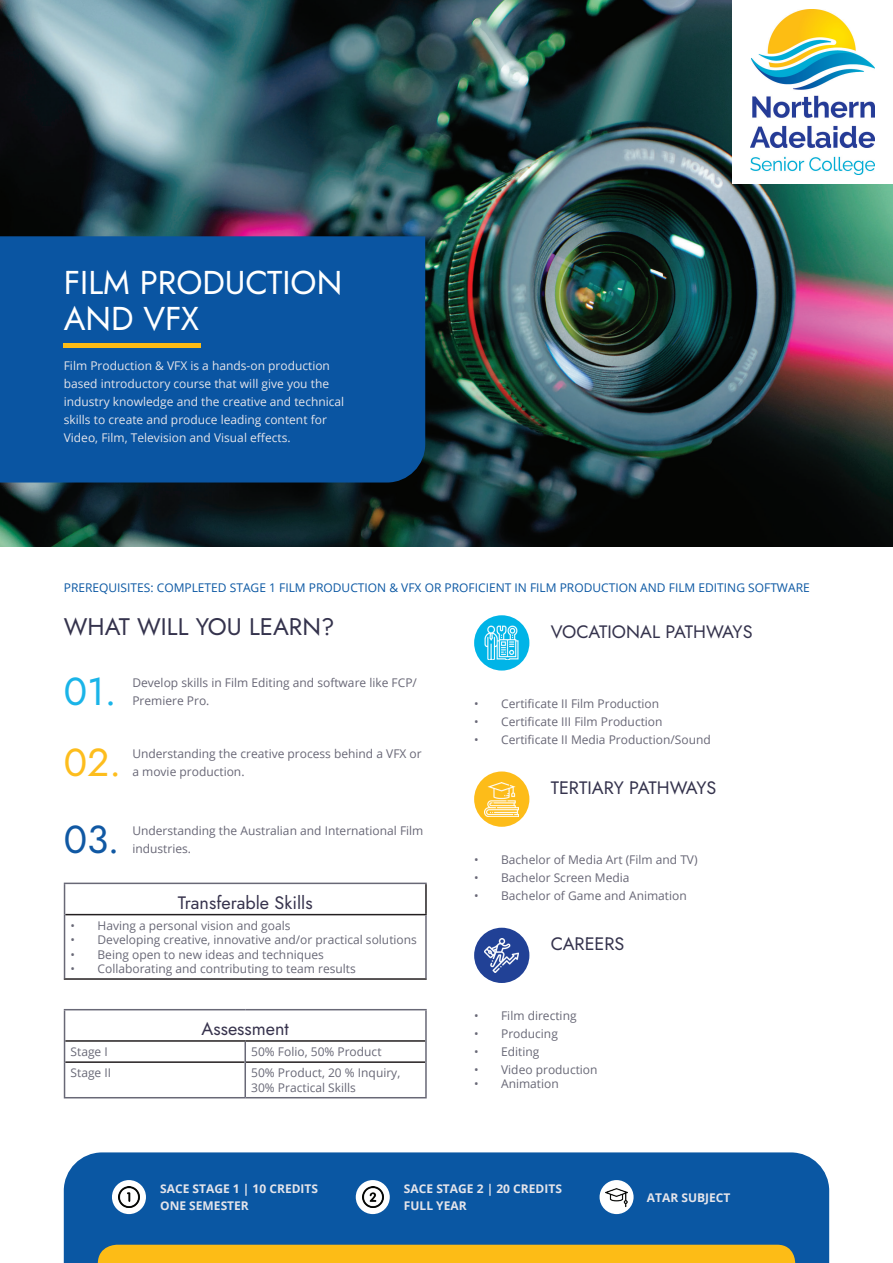
<style>
.page{position:relative;width:893px;height:1263px;background:#fff}
.page>*{position:absolute;margin:0;border:0;box-sizing:border-box;transform-origin:0 0}
.t1{font:39px "Jost";color:#1058a3}
.t2{font:39px "Jost";color:#fdbd1d}
.t3{font:39px "Jost";color:#1ab4e8}
.t4{font:33px/36px "Jost";color:#fff}
.t5{font:24px "Jost";color:#35334d}
.t6{font:18px "Jost";color:#35334d}
.t7{font:18px "Jost";color:#37334d}
.t8{font:12px "Open Sans";color:#686776}
.t9{font:12px/14.4px "Open Sans";color:#686876}
.t10{font:12px/18px "Open Sans";color:#e4e4ea}
.t11{font:12px "Open Sans";color:#0a57a3}
.t12{font:700 12px/16.5px "Open Sans";color:#e4e4ea}
</style>
<div class="page">
<img style="left:0;top:0;width:893px;height:546px">
<div style="left:64px;top:1152px;width:765px;height:111px;background:#0a57a3"></div>
<div style="left:98px;top:1245px;width:697px;height:18px;background:#fdbc16"></div>
<div style="left:600px;top:1180px;width:34px;height:34px;background:#fff;border-radius:50%"></div>
<div style="left:356px;top:1180px;width:34px;height:34px;background:#fff;border-radius:50%"></div>
<div style="left:112px;top:1180px;width:34px;height:34px;background:#fff;border-radius:50%"></div>
<div style="left:0;top:236px;width:425px;height:246px;background:#0a55a2"></div>
<div style="left:64px;top:343px;width:137px;height:5px;background:#fdbc16"></div>
<img style="left:118px;top:1186px;width:22px;height:22px">
<img style="left:362px;top:1186px;width:21px;height:22px">
<img style="left:606px;top:1188px;width:21px;height:20px">
<div style="left:733px;top:0;width:160px;height:184px;background:#fff"></div>
<img style="left:751px;top:9px;width:124px;height:165px">
<hr style="left:65px;top:1040px;width:180px;height:2px;background:#231f20">
<hr style="left:245px;top:1040px;width:180px;height:2px;background:#231f20">
<hr style="left:65px;top:1061px;width:179px;height:2px;background:#231f20">
<hr style="left:246px;top:1061px;width:179px;height:2px;background:#231f20">
<hr style="left:244px;top:1042px;width:2px;height:20px;background:#686876">
<hr style="left:244px;top:1062px;width:2px;height:35px;background:#686876">
<hr style="left:64px;top:1009px;width:181px;height:1px;background:#686876">
<hr style="left:64px;top:1010px;width:1px;height:31px;background:#686876">
<hr style="left:245px;top:1009px;width:182px;height:1px;background:#686876">
<hr style="left:425px;top:1010px;width:2px;height:31px;background:#686876">
<svg style="left:64px;top:1041px;width:1px;height:21px"></svg>
<hr style="left:425px;top:1041px;width:2px;height:21px;background:#686876">
<hr style="left:64px;top:1062px;width:1px;height:35px;background:#686876">
<hr style="left:425px;top:1062px;width:2px;height:35px;background:#686876">
<hr style="left:64px;top:1097px;width:181px;height:1px;background:#686876">
<hr style="left:245px;top:1097px;width:182px;height:1px;background:#686876">
<hr style="left:425px;top:884px;width:2px;height:30px;background:#231f20">
<hr style="left:65px;top:914px;width:362px;height:1px;background:#231f20">
<hr style="left:64px;top:978px;width:363px;height:2px;background:#231f20">
<hr style="left:425px;top:915px;width:2px;height:63px;background:#686876">
<hr style="left:64px;top:883px;width:363px;height:1px;background:#686876">
<hr style="left:64px;top:884px;width:1px;height:31px;background:#686876">
<hr style="left:64px;top:915px;width:1px;height:63px;background:#686876">
<div style="left:474px;top:771px;width:55px;height:56px;background:#fdbc19;border-radius:50%"></div>
<img style="left:485px;top:782px;width:34px;height:34px">
<div style="left:474px;top:615px;width:55px;height:55px;background:#00b4e7;border-radius:50%"></div>
<img style="left:485px;top:626px;width:34px;height:34px">
<div style="left:474px;top:928px;width:55px;height:55px;background:#214196;border-radius:50%"></div>
<img style="left:485px;top:938px;width:34px;height:34px">
<h2 class="t4" style="left:64px;top:264px;width:280px">FILM PRODUCTION<br>AND VFX</h2>
<p class="t10" style="left:64px;top:357px;width:282px">Film Production &amp; VFX is a hands-on production based introductory course that will give you the industry knowledge and the creative and technical skills to create and produce leading content for Video, Film, Television and Visual effects.</p>
<p class="t11" style="left:64px;top:579px;width:747px">PREREQUISITES: COMPLETED STAGE 1 FILM PRODUCTION &amp; VFX OR PROFICIENT IN FILM PRODUCTION AND FILM EDITING SOFTWARE</p>
<h3 class="t5" style="left:64px;top:610px;width:272px">WHAT WILL YOU LEARN?</h3>
<h1 class="t3" style="left:64px;top:665px;width:54px">01.</h1>
<p class="t8" style="left:132px;top:675px;width:286px">Develop skills in Film Editing and software like FCP/</p>
<p class="t8" style="left:132px;top:693px;width:79px">Premiere Pro.</p>
<h1 class="t2" style="left:64px;top:736px;width:59px">02.</h1>
<p class="t8" style="left:132px;top:746px;width:291px">Understanding the creative process behind a VFX or</p>
<p class="t8" style="left:132px;top:764px;width:114px">a movie production.</p>
<h1 class="t1" style="left:64px;top:813px;width:57px">03.</h1>
<p class="t8" style="left:132px;top:823px;width:293px">Understanding the Australian and International Film</p>
<p class="t8" style="left:132px;top:841px;width:60px">industries.</p>
<h3 class="t7" style="left:178px;top:890px;width:136px">Transferable Skills</h3>
<p class="t9" style="left:71px;top:918px;width:221px">• Having a personal vision and goals</p>
<p class="t9" style="left:71px;top:932px;width:348px">• Developing creative, innovative and/or practical solutions</p>
<p class="t9" style="left:71px;top:947px;width:255px">• Being open to new ideas and techniques</p>
<p class="t9" style="left:71px;top:961px;width:287px">• Collaborating and contributing to team results</p>
<h3 class="t7" style="left:202px;top:1016px;width:89px">Assessment</h3>
<p class="t9" style="left:71px;top:1044px;width:39px">Stage I</p>
<p class="t9" style="left:251px;top:1044px;width:132px">50% Folio, 50% Product</p>
<p class="t9" style="left:71px;top:1065px;width:42px">Stage II</p>
<p class="t9" style="left:251px;top:1065px;width:151px">50% Product, 20 % Inquiry,<br>30% Practical Skills</p>
<h3 class="t6" style="left:551px;top:619px;width:203px">VOCATIONAL PATHWAYS</h3>
<p class="t8" style="left:474px;top:695px;width:187px">• Certificate II Film Production</p>
<p class="t8" style="left:474px;top:713px;width:190px">• Certificate III Film Production</p>
<p class="t8" style="left:474px;top:731px;width:238px">• Certificate II Media Production/Sound</p>
<h3 class="t6" style="left:551px;top:775px;width:167px">TERTIARY PATHWAYS</h3>
<p class="t8" style="left:474px;top:851px;width:225px">• Bachelor of Media Art (Film and TV)</p>
<p class="t8" style="left:474px;top:869px;width:157px">• Bachelor Screen Media</p>
<p class="t8" style="left:474px;top:887px;width:214px">• Bachelor of Game and Animation</p>
<h3 class="t6" style="left:551px;top:931px;width:75px">CAREERS</h3>
<p class="t9" style="left:474px;top:1008px;width:104px">• Film directing</p>
<p class="t9" style="left:474px;top:1026px;width:85px">• Producing</p>
<p class="t9" style="left:474px;top:1044px;width:67px">• Editing</p>
<p class="t9" style="left:474px;top:1062px;width:125px">• Video production</p>
<p class="t9" style="left:474px;top:1076px;width:86px">• Animation</p>
<p class="t12" style="left:160px;top:1180px;width:159px">SACE STAGE 1 | 10 CREDITS<br>ONE SEMESTER</p>
<p class="t12" style="left:404px;top:1180px;width:159px">SACE STAGE 2 | 20 CREDITS<br>FULL YEAR</p>
<p class="t12" style="left:647px;top:1189px;width:85px">ATAR SUBJECT</p>
</div>
